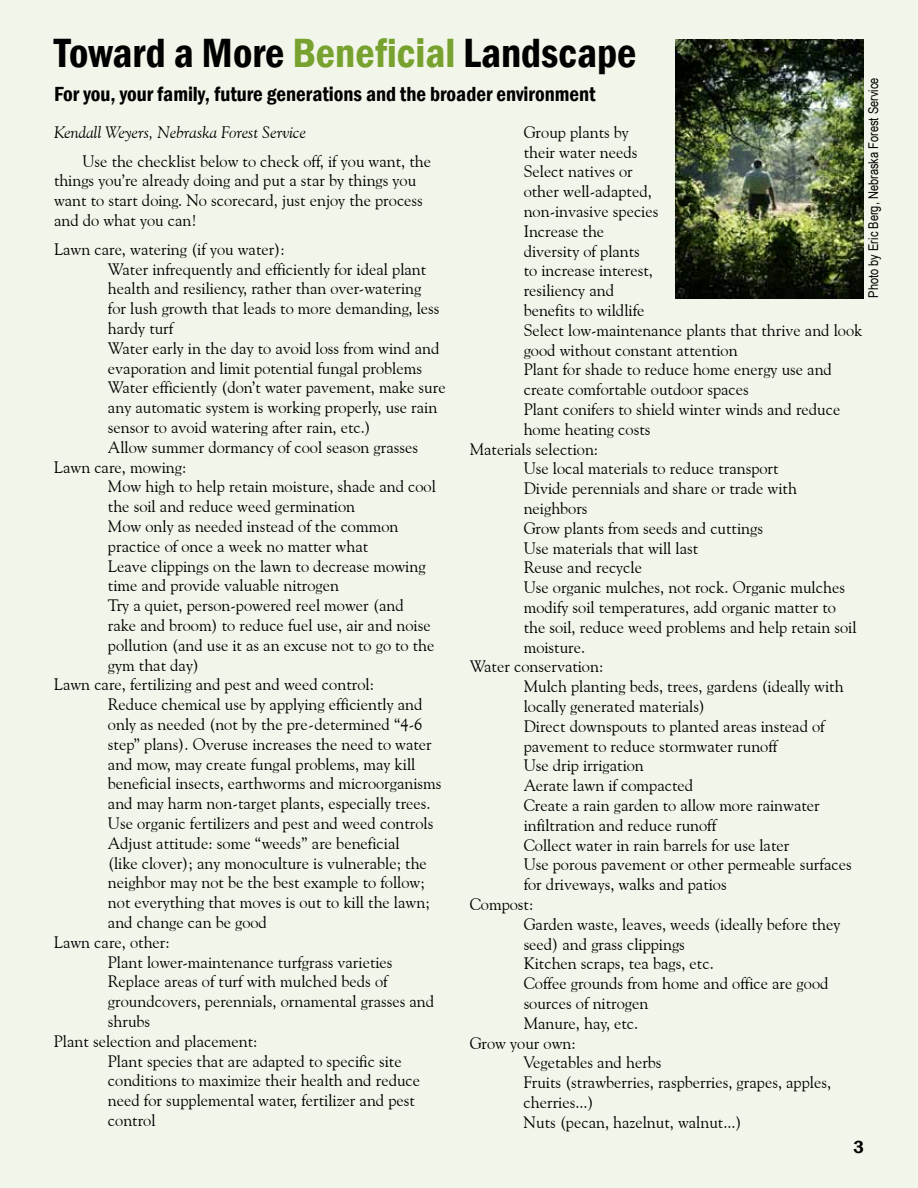
<style>
.page{position:relative;width:918px;height:1188px;background:#f2f6ea}
.page>*{position:absolute;margin:0;border:0;box-sizing:border-box;transform-origin:0 0}
.t1{font:600 condensed 42px "Franklin Gothic";color:#000}
.t2{font:600 condensed 21px "Franklin Gothic";color:#000}
.t3{font:600 18px "Franklin Gothic";color:#000}
.t4{font:16.5px/19.8px "Goudy Old Style BT";color:#000}
.t5{font:italic 16.5px "Goudy Old Style BT";color:#000}
.t6{font:13.5px "Arial Narrow";color:#000}
.s1{color:#78a22f}
</style>
<div class="page">
<img style="left:675px;top:39px;width:189px;height:259px">
<h1 class="t1" style="left:54px;top:25px;width:584px">Toward a More <span class="s1">Beneficial</span> Landscape</h1>
<p class="t2" style="left:54px;top:80px;width:543px">For you, your family, future generations and the broader environment</p>
<p class="t5" style="left:54px;top:122px;width:253px">Kendall Weyers, Nebraska Forest Service</p>
<p class="t4" style="left:54px;top:151px;width:379px;text-indent:28px">Use the checklist below to check off, if you want, the things you’re already doing and put a star by things you want to start doing. No scorecard, just enjoy the process and do what you can!</p>
<p class="t4" style="left:54px;top:239px;width:232px">Lawn care, watering (if you water):</p>
<p class="t4" style="left:108px;top:259px;width:320px">Water infrequently and efficiently for ideal plant</p>
<p class="t4" style="left:108px;top:279px;width:315px">health and resiliency, rather than over-watering</p>
<p class="t4" style="left:108px;top:298px;width:333px">for lush growth that leads to more demanding, less</p>
<p class="t4" style="left:108px;top:318px;width:67px">hardy turf</p>
<p class="t4" style="left:108px;top:338px;width:333px">Water early in the day to avoid loss from wind and</p>
<p class="t4" style="left:108px;top:358px;width:316px">evaporation and limit potential fungal problems</p>
<p class="t4" style="left:108px;top:378px;width:339px">Water efficiently (don’t water pavement, make sure</p>
<p class="t4" style="left:108px;top:397px;width:331px">any automatic system is working properly, use rain</p>
<p class="t4" style="left:108px;top:417px;width:265px">sensor to avoid watering after rain, etc.)</p>
<p class="t4" style="left:108px;top:437px;width:312px">Allow summer dormancy of cool season grasses</p>
<p class="t4" style="left:54px;top:457px;width:134px">Lawn care, mowing:</p>
<p class="t4" style="left:108px;top:477px;width:330px">Mow high to help retain moisture, shade and cool</p>
<p class="t4" style="left:108px;top:496px;width:249px">the soil and reduce weed germination</p>
<p class="t4" style="left:108px;top:516px;width:292px">Mow only as needed instead of the common</p>
<p class="t4" style="left:108px;top:536px;width:262px">practice of once a week no matter what</p>
<p class="t4" style="left:108px;top:556px;width:319px">Leave clippings on the lawn to decrease mowing</p>
<p class="t4" style="left:108px;top:576px;width:233px">time and provide valuable nitrogen</p>
<p class="t4" style="left:108px;top:595px;width:297px">Try a quiet, person-powered reel mower (and</p>
<p class="t4" style="left:108px;top:615px;width:324px">rake and broom) to reduce fuel use, air and noise</p>
<p class="t4" style="left:108px;top:635px;width:328px">pollution (and use it as an excuse not to go to the</p>
<p class="t4" style="left:108px;top:655px;width:93px">gym that day)</p>
<p class="t4" style="left:54px;top:675px;width:322px">Lawn care, fertilizing and pest and weed control:</p>
<p class="t4" style="left:108px;top:694px;width:316px">Reduce chemical use by applying efficiently and</p>
<p class="t4" style="left:108px;top:714px;width:316px">only as needed (not by the pre-determined “4-6</p>
<p class="t4" style="left:108px;top:734px;width:325px">step” plans). Overuse increases the need to water</p>
<p class="t4" style="left:108px;top:754px;width:309px">and mow, may create fungal problems, may kill</p>
<p class="t4" style="left:108px;top:774px;width:335px">beneficial insects, earthworms and microorganisms</p>
<p class="t4" style="left:108px;top:793px;width:324px">and may harm non-target plants, especially trees.</p>
<p class="t4" style="left:108px;top:813px;width:327px">Use organic fertilizers and pest and weed controls</p>
<p class="t4" style="left:108px;top:833px;width:293px">Adjust attitude: some “weeds” are beneficial</p>
<p class="t4" style="left:108px;top:853px;width:320px">(like clover); any monoculture is vulnerable; the</p>
<p class="t4" style="left:108px;top:873px;width:318px">neighbor may not be the best example to follow;</p>
<p class="t4" style="left:108px;top:892px;width:323px">not everything that moves is out to kill the lawn;</p>
<p class="t4" style="left:108px;top:912px;width:161px">and change can be good</p>
<p class="t4" style="left:54px;top:932px;width:118px">Lawn care, other:</p>
<p class="t4" style="left:108px;top:952px;width:286px">Plant lower-maintenance turfgrass varieties</p>
<p class="t4" style="left:108px;top:972px;width:281px">Replace areas of turf with mulched beds of</p>
<p class="t4" style="left:108px;top:991px;width:328px">groundcovers, perennials, ornamental grasses and</p>
<p class="t4" style="left:108px;top:1011px;width:44px">shrubs</p>
<p class="t4" style="left:54px;top:1031px;width:205px">Plant selection and placement:</p>
<p class="t4" style="left:108px;top:1051px;width:295px">Plant species that are adapted to specific site</p>
<p class="t4" style="left:108px;top:1071px;width:314px">conditions to maximize their health and reduce</p>
<p class="t4" style="left:108px;top:1090px;width:309px">need for supplemental water, fertilizer and pest</p>
<p class="t4" style="left:108px;top:1110px;width:49px">control</p>
<p class="t6" style="left:864px;top:298px;width:222px;rotate:-90deg">Photo by Eric Berg, Nebraska Forest Service</p>
<p class="t4" style="left:524px;top:122px;width:107px">Group plants by</p>
<p class="t4" style="left:524px;top:142px;width:115px">their water needs</p>
<p class="t4" style="left:524px;top:162px;width:111px">Select natives or</p>
<p class="t4" style="left:524px;top:181px;width:130px">other well-adapted,</p>
<p class="t4" style="left:524px;top:201px;width:136px">non-invasive species</p>
<p class="t4" style="left:524px;top:221px;width:82px">Increase the</p>
<p class="t4" style="left:524px;top:241px;width:118px">diversity of plants</p>
<p class="t4" style="left:524px;top:261px;width:131px">to increase interest,</p>
<p class="t4" style="left:524px;top:280px;width:92px">resiliency and</p>
<p class="t4" style="left:524px;top:300px;width:122px">benefits to wildlife</p>
<p class="t4" style="left:524px;top:320px;width:340px">Select low-maintenance plants that thrive and look</p>
<p class="t4" style="left:524px;top:340px;width:215px">good without constant attention</p>
<p class="t4" style="left:524px;top:360px;width:310px">Plant for shade to reduce home energy use and</p>
<p class="t4" style="left:524px;top:379px;width:227px">create comfortable outdoor spaces</p>
<p class="t4" style="left:524px;top:399px;width:318px">Plant conifers to shield winter winds and reduce</p>
<p class="t4" style="left:524px;top:419px;width:128px">home heating costs</p>
<p class="t4" style="left:470px;top:439px;width:130px">Materials selection:</p>
<p class="t4" style="left:524px;top:459px;width:256px">Use local materials to reduce transport</p>
<p class="t4" style="left:524px;top:478px;width:275px">Divide perennials and share or trade with</p>
<p class="t4" style="left:524px;top:498px;width:65px">neighbors</p>
<p class="t4" style="left:524px;top:518px;width:241px">Grow plants from seeds and cuttings</p>
<p class="t4" style="left:524px;top:538px;width:176px">Use materials that will last</p>
<p class="t4" style="left:524px;top:558px;width:120px">Reuse and recycle</p>
<p class="t4" style="left:524px;top:577px;width:323px">Use organic mulches, not rock. Organic mulches</p>
<p class="t4" style="left:524px;top:597px;width:314px">modify soil temperatures, add organic matter to</p>
<p class="t4" style="left:524px;top:617px;width:334px">the soil, reduce weed problems and help retain soil</p>
<p class="t4" style="left:524px;top:637px;width:63px">moisture.</p>
<p class="t4" style="left:470px;top:657px;width:135px">Water conservation:</p>
<p class="t4" style="left:524px;top:676px;width:321px">Mulch planting beds, trees, gardens (ideally with</p>
<p class="t4" style="left:524px;top:696px;width:183px">locally generated materials)</p>
<p class="t4" style="left:524px;top:716px;width:303px">Direct downspouts to planted areas instead of</p>
<p class="t4" style="left:524px;top:736px;width:255px">pavement to reduce stormwater runoff</p>
<p class="t4" style="left:524px;top:756px;width:122px">Use drip irrigation</p>
<p class="t4" style="left:524px;top:775px;width:171px">Aerate lawn if compacted</p>
<p class="t4" style="left:524px;top:795px;width:298px">Create a rain garden to allow more rainwater</p>
<p class="t4" style="left:524px;top:815px;width:194px">infiltration and reduce runoff</p>
<p class="t4" style="left:524px;top:835px;width:267px">Collect water in rain barrels for use later</p>
<p class="t4" style="left:524px;top:855px;width:330px">Use porous pavement or other permeable surfaces</p>
<p class="t4" style="left:524px;top:874px;width:205px">for driveways, walks and patios</p>
<p class="t4" style="left:470px;top:894px;width:65px">Compost:</p>
<p class="t4" style="left:524px;top:914px;width:318px">Garden waste, leaves, weeds (ideally before they</p>
<p class="t4" style="left:524px;top:934px;width:163px">seed) and grass clippings</p>
<p class="t4" style="left:524px;top:954px;width:192px">Kitchen scraps, tea bags, etc.</p>
<p class="t4" style="left:524px;top:973px;width:306px">Coffee grounds from home and office are good</p>
<p class="t4" style="left:524px;top:993px;width:126px">sources of nitrogen</p>
<p class="t4" style="left:524px;top:1013px;width:116px">Manure, hay, etc.</p>
<p class="t4" style="left:470px;top:1033px;width:108px">Grow your own:</p>
<p class="t4" style="left:524px;top:1053px;width:139px">Vegetables and herbs</p>
<p class="t4" style="left:524px;top:1072px;width:309px">Fruits (strawberries, raspberries, grapes, apples,</p>
<p class="t4" style="left:524px;top:1092px;width:72px">cherries...)</p>
<p class="t4" style="left:524px;top:1112px;width:220px">Nuts (pecan, hazelnut, walnut...)</p>
<p class="t3" style="left:853px;top:1136px;width:12px">3</p>
</div>
